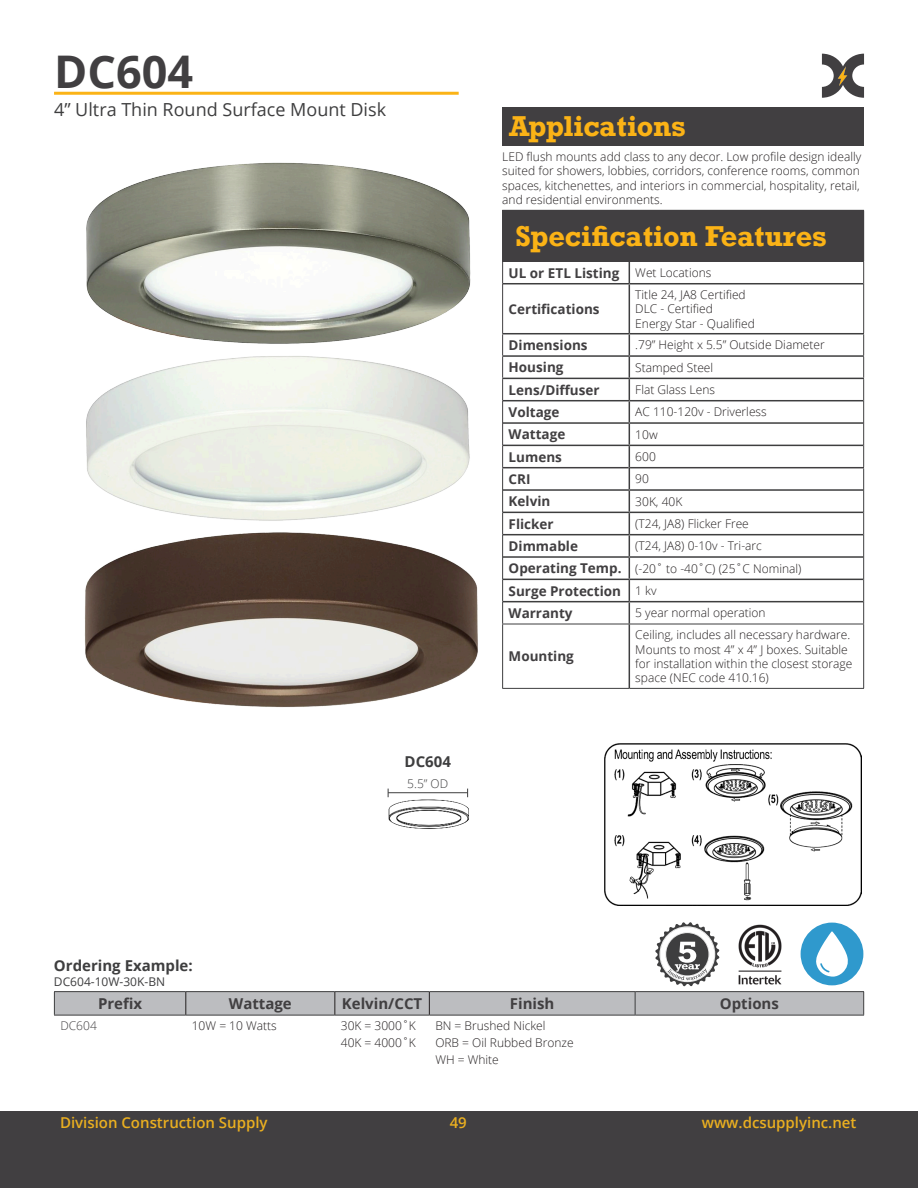
<style>
.page{position:relative;width:918px;height:1188px;background:#fff}
.page>*{position:absolute;margin:0;border:0;box-sizing:border-box;transform-origin:0 0}
.t1{font:700 45px "Open Sans";color:#413f41}
.t2{font:700 27px "Rockwell";color:#fbb316}
.t3{font:18px "Open Sans";color:#3e3e3f}
.t4{font:600 15px "Open Sans";color:#eaaf20}
.t5{font:700 15px "Open Sans";color:#413f41}
.t6{font:700 15px "Open Sans";color:#3e3e3f}
.t7{font:700 13.5px "Open Sans";color:#413f41}
.t8{font:300 12px/14.4px "Open Sans";color:#231f20}
.t9{font:12px "Open Sans";color:#3e3e3f}
.t10{font:300 12px "Open Sans";color:#3e3e3f}
.t11{font:300 12px "Open Sans";color:#413f41}
</style>
<div class="page">
<div style="left:0;top:1111px;width:918px;height:77px;background:#413f41"></div>
<hr style="left:54px;top:92px;width:405px;height:3px;background:#fbb316">
<div style="left:502px;top:107px;width:362px;height:39px;background:#413f41"></div>
<div style="left:503px;top:210px;width:361px;height:51px;background:#413f41"></div>
<hr style="left:502px;top:210px;width:127px;height:1px;background:#413f41">
<hr style="left:502px;top:211px;width:1px;height:50px;background:#413f41">
<hr style="left:502px;top:261px;width:127px;height:1px;background:#413f41">
<hr style="left:629px;top:261px;width:235px;height:1px;background:#413f41">
<svg style="left:502px;top:262px;width:1px;height:22px"></svg>
<svg style="left:863px;top:262px;width:1px;height:22px"></svg>
<hr style="left:502px;top:284px;width:1px;height:49px;background:#413f41">
<hr style="left:863px;top:284px;width:1px;height:49px;background:#413f41">
<hr style="left:502px;top:467px;width:127px;height:1px;background:#413f41">
<hr style="left:630px;top:467px;width:234px;height:1px;background:#413f41">
<svg style="left:629px;top:262px;width:1px;height:21px"></svg>
<hr style="left:503px;top:283px;width:126px;height:1px;background:#3e3e3f">
<hr style="left:502px;top:333px;width:127px;height:1px;background:#3e3e3f">
<hr style="left:502px;top:355px;width:127px;height:2px;background:#3e3e3f">
<hr style="left:502px;top:378px;width:127px;height:1px;background:#3e3e3f">
<hr style="left:503px;top:400px;width:126px;height:1px;background:#3e3e3f">
<hr style="left:503px;top:422px;width:126px;height:2px;background:#3e3e3f">
<hr style="left:629px;top:284px;width:1px;height:49px;background:#3e3e3f">
<hr style="left:629px;top:283px;width:234px;height:1px;background:#3e3e3f">
<hr style="left:629px;top:333px;width:235px;height:1px;background:#3e3e3f">
<hr style="left:629px;top:355px;width:235px;height:2px;background:#3e3e3f">
<hr style="left:629px;top:378px;width:235px;height:1px;background:#3e3e3f">
<hr style="left:629px;top:400px;width:234px;height:1px;background:#3e3e3f">
<hr style="left:629px;top:422px;width:234px;height:2px;background:#3e3e3f">
<hr style="left:503px;top:445px;width:126px;height:1px;background:#3e3e3f">
<hr style="left:629px;top:445px;width:234px;height:1px;background:#3e3e3f">
<hr style="left:503px;top:489px;width:126px;height:2px;background:#3e3e3f">
<hr style="left:503px;top:512px;width:126px;height:1px;background:#3e3e3f">
<hr style="left:503px;top:534px;width:126px;height:1px;background:#3e3e3f">
<hr style="left:503px;top:556px;width:126px;height:2px;background:#3e3e3f">
<hr style="left:503px;top:579px;width:126px;height:1px;background:#3e3e3f">
<hr style="left:629px;top:489px;width:234px;height:2px;background:#3e3e3f">
<hr style="left:629px;top:512px;width:234px;height:1px;background:#3e3e3f">
<hr style="left:629px;top:534px;width:234px;height:1px;background:#3e3e3f">
<hr style="left:629px;top:556px;width:234px;height:2px;background:#3e3e3f">
<hr style="left:629px;top:579px;width:234px;height:1px;background:#3e3e3f">
<svg style="left:502px;top:334px;width:1px;height:290px"></svg>
<hr style="left:502px;top:624px;width:1px;height:64px;background:#3e3e3f">
<hr style="left:503px;top:601px;width:126px;height:1px;background:#3e3e3f">
<hr style="left:502px;top:624px;width:127px;height:1px;background:#3e3e3f">
<hr style="left:502px;top:688px;width:127px;height:1px;background:#3e3e3f">
<svg style="left:629px;top:334px;width:1px;height:290px"></svg>
<hr style="left:629px;top:624px;width:1px;height:64px;background:#3e3e3f">
<hr style="left:629px;top:601px;width:234px;height:1px;background:#3e3e3f">
<svg style="left:863px;top:334px;width:1px;height:290px"></svg>
<hr style="left:863px;top:624px;width:1px;height:64px;background:#3e3e3f">
<hr style="left:629px;top:624px;width:235px;height:1px;background:#3e3e3f">
<hr style="left:629px;top:688px;width:235px;height:1px;background:#3e3e3f">
<svg style="left:822px;top:54px;width:42px;height:44px"></svg>
<img style="left:604px;top:743px;width:257px;height:162px">
<img style="left:86px;top:162px;width:385px;height:182px">
<img style="left:84px;top:541px;width:394px;height:167px">
<img style="left:86px;top:356px;width:384px;height:185px">
<img style="left:387px;top:788px;width:82px;height:41px">
<hr style="left:388px;top:792px;width:79px;height:1px;background:#3e3e3f">
<img style="left:738px;top:924px;width:44px;height:61px">
<svg style="left:655px;top:922px;width:64px;height:64px"></svg>
<svg style="left:800px;top:922px;width:64px;height:64px"></svg>
<hr style="left:54px;top:991px;width:132px;height:1px;background:#3e3e3f">
<hr style="left:186px;top:991px;width:149px;height:1px;background:#3e3e3f">
<hr style="left:335px;top:991px;width:94px;height:1px;background:#3e3e3f">
<hr style="left:429px;top:991px;width:206px;height:1px;background:#3e3e3f">
<hr style="left:635px;top:991px;width:229px;height:1px;background:#3e3e3f">
<hr style="left:54px;top:1015px;width:132px;height:1px;background:#3e3e3f">
<hr style="left:186px;top:1015px;width:149px;height:1px;background:#3e3e3f">
<hr style="left:335px;top:1015px;width:94px;height:1px;background:#3e3e3f">
<hr style="left:429px;top:1015px;width:206px;height:1px;background:#3e3e3f">
<hr style="left:635px;top:1015px;width:229px;height:1px;background:#3e3e3f">
<svg style="left:54px;top:992px;width:810px;height:23px;background:#b8b9bc"></svg>
<p class="t1" style="left:54px;top:40px;width:141px">DC604</p>
<p class="t3" style="left:54px;top:97px;width:334px">4” Ultra Thin Round Surface Mount Disk</p>
<p class="t6" style="left:405px;top:751px;width:48px">DC604</p>
<p class="t10" style="left:407px;top:776px;width:42px">5.5” OD</p>
<p class="t2" style="left:509px;top:109px;width:178px">Applications</p>
<p class="t8" style="left:502px;top:149px;width:361px">LED flush mounts add class to any decor. Low profile design ideally suited for showers, lobbies, corridors, conference rooms, common spaces, kitchenettes, and interiors in commercial, hospitality, retail, and residential environments.</p>
<p class="t2" style="left:515px;top:219px;width:313px">Specification Features</p>
<p class="t7" style="left:509px;top:263px;width:112px">UL or ETL Listing</p>
<p class="t8" style="left:635px;top:265px;width:78px">Wet Locations</p>
<p class="t7" style="left:509px;top:299px;width:93px">Certifications</p>
<p class="t8" style="left:635px;top:287px;width:112px">Title 24, JA8 Certified</p>
<p class="t8" style="left:635px;top:301px;width:79px">DLC - Certified</p>
<p class="t8" style="left:635px;top:316px;width:121px">Energy Star - Qualified</p>
<p class="t7" style="left:509px;top:336px;width:80px">Dimensions</p>
<p class="t8" style="left:635px;top:338px;width:191px">.79” Height x 5.5” Outside Diameter</p>
<p class="t7" style="left:509px;top:358px;width:56px">Housing</p>
<p class="t8" style="left:635px;top:360px;width:79px">Stamped Steel</p>
<p class="t7" style="left:509px;top:380px;width:93px">Lens/Diffuser</p>
<p class="t8" style="left:635px;top:382px;width:81px">Flat Glass Lens</p>
<p class="t7" style="left:509px;top:403px;width:52px">Voltage</p>
<p class="t8" style="left:635px;top:405px;width:133px">AC 110-120v - Driverless</p>
<p class="t7" style="left:509px;top:425px;width:58px">Wattage</p>
<p class="t8" style="left:635px;top:427px;width:24px">10w</p>
<p class="t7" style="left:509px;top:447px;width:55px">Lumens</p>
<p class="t8" style="left:635px;top:449px;width:22px">600</p>
<p class="t7" style="left:509px;top:470px;width:23px">CRI</p>
<p class="t8" style="left:635px;top:472px;width:15px">90</p>
<p class="t7" style="left:509px;top:492px;width:43px">Kelvin</p>
<p class="t8" style="left:635px;top:494px;width:49px">30K, 40K</p>
<p class="t7" style="left:509px;top:514px;width:47px">Flicker</p>
<p class="t8" style="left:635px;top:516px;width:115px">(T24, JA8) Flicker Free</p>
<p class="t7" style="left:509px;top:537px;width:71px">Dimmable</p>
<p class="t8" style="left:635px;top:539px;width:128px">(T24, JA8) 0-10v - Tri-arc</p>
<p class="t7" style="left:509px;top:559px;width:114px">Operating Temp.</p>
<p class="t8" style="left:635px;top:561px;width:168px">(-20˚ to -40˚C) (25˚C Nominal)</p>
<p class="t7" style="left:509px;top:581px;width:114px">Surge Protection</p>
<p class="t8" style="left:635px;top:583px;width:23px">1 kv</p>
<p class="t7" style="left:509px;top:604px;width:66px">Warranty</p>
<p class="t8" style="left:635px;top:606px;width:132px">5 year normal operation</p>
<p class="t7" style="left:509px;top:647px;width:67px">Mounting</p>
<p class="t8" style="left:635px;top:627px;width:219px">Ceiling, includes all necessary hardware.<br>Mounts to most 4” x 4” J boxes. Suitable for installation within the closest storage space (NEC code 410.16)</p>
<p class="t6" style="left:54px;top:955px;width:140px">Ordering Example:</p>
<p class="t9" style="left:54px;top:974px;width:113px">DC604-10W-30K-BN</p>
<p class="t5" style="left:98px;top:993px;width:46px">Prefix</p>
<p class="t5" style="left:229px;top:993px;width:64px">Wattage</p>
<p class="t5" style="left:342px;top:993px;width:82px">Kelvin/CCT</p>
<p class="t5" style="left:510px;top:993px;width:46px">Finish</p>
<p class="t5" style="left:720px;top:993px;width:61px">Options</p>
<p class="t11" style="left:60px;top:1018px;width:38px">DC604</p>
<p class="t8" style="left:192px;top:1018px;width:87px">10W = 10 Watts</p>
<p class="t8" style="left:341px;top:1018px;width:77px">30K = 3000˚K</p>
<p class="t8" style="left:341px;top:1036px;width:77px">40K = 4000˚K</p>
<p class="t8" style="left:435px;top:1018px;width:112px">BN = Brushed Nickel</p>
<p class="t8" style="left:435px;top:1036px;width:140px">ORB = Oil Rubbed Bronze</p>
<p class="t8" style="left:435px;top:1053px;width:65px">WH = White</p>
<p class="t4" style="left:60px;top:1112px;width:209px">Division Construction Supply</p>
<p class="t4" style="left:450px;top:1112px;width:19px">49</p>
<p class="t4" style="left:702px;top:1112px;width:156px">www.dcsupplyinc.net</p>
</div>
